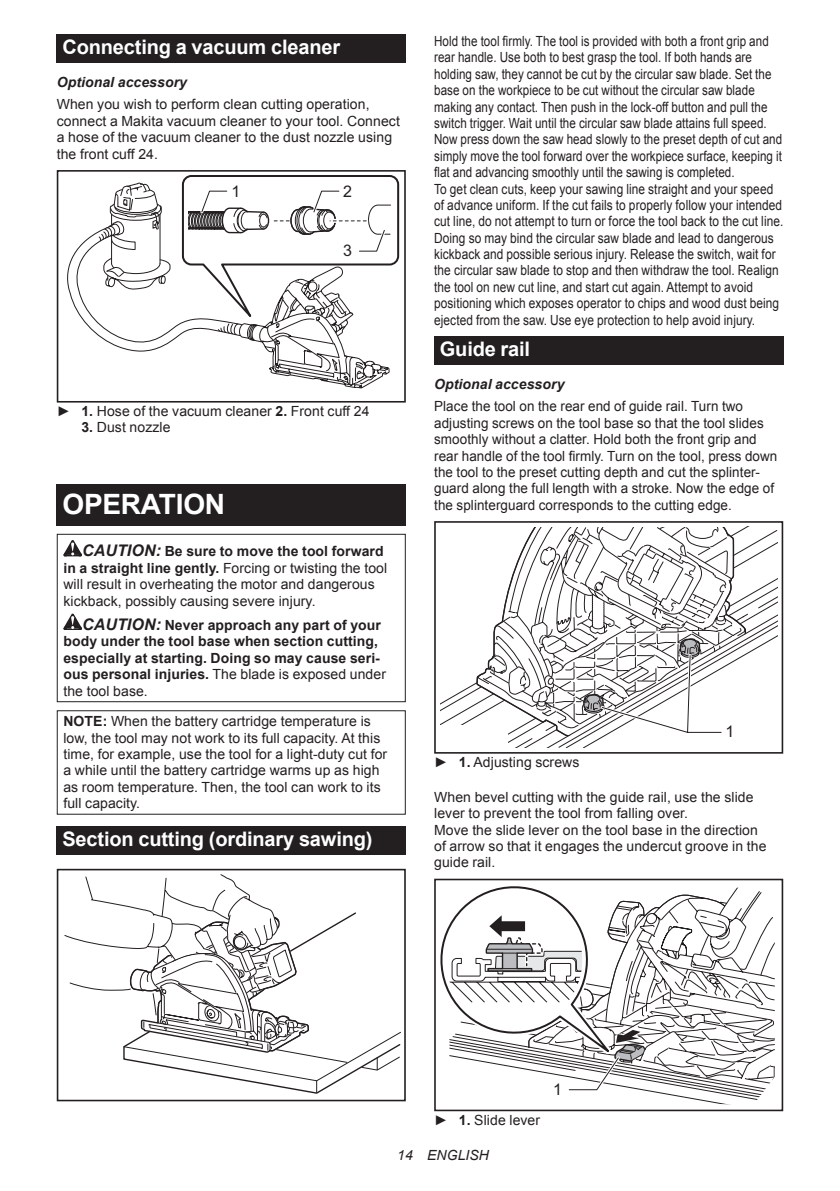
<style>
.page{position:relative;width:840px;height:1191px;background:#fff}
.page>*{position:absolute;margin:0;border:0;box-sizing:border-box;transform-origin:0 0}
.t1{font:700 28px "Arial";letter-spacing:-.01em;color:#fff}
.t2{font:700 20px "Arial";letter-spacing:-.01em;color:#fff}
.t3{font:16px "Arial";color:#231f20}
.t4{font:14px/16.4px "Arial";letter-spacing:.005em;color:#231f20;scale:.83 1}
.t5{font:14px/16.4px "Arial";letter-spacing:.005em;color:#231f20}
.t6{font:14px/16.4px "Arial";letter-spacing:.005em;color:#231f20;scale:.96 1}
.t7{font:700 14px/16.4px "Arial";letter-spacing:.005em;color:#231f20}
.t8{font:italic 700 14px "Arial";letter-spacing:.005em;color:#231f20}
.t9{font:italic 14px "Arial";letter-spacing:.005em;color:#231f20}
.s1{font-weight:700}
.s2{font-weight:700;font-style:italic;font-size:16px}
.s3{font-style:italic;font-size:16px}
.s4{font-weight:400}
</style>
<div class="page">
<div style="left:57px;top:34px;width:348px;height:29px;background:#231f20"></div>
<div style="left:57px;top:170px;width:348px;height:232px;border:2px solid #231f20"></div>
<svg style="left:67px;top:175px;width:333px;height:213px"></svg>
<div style="left:57px;top:485px;width:348px;height:41px;background:#231f20"></div>
<svg style="left:63px;top:540px;width:19px;height:16px"></svg>
<svg style="left:63px;top:613px;width:19px;height:17px"></svg>
<div style="left:57px;top:534px;width:348px;height:168px;border:1px solid #231f20"></div>
<div style="left:57px;top:710px;width:348px;height:104px;border:1px solid #231f20"></div>
<div style="left:57px;top:826px;width:348px;height:28px;background:#231f20"></div>
<svg style="left:64px;top:874px;width:337px;height:219px"></svg>
<div style="left:57px;top:1073px;width:73px;height:28px;background:#fff"></div>
<div style="left:57px;top:868px;width:348px;height:233px;border:2px solid #231f20"></div>
<div style="left:434px;top:336px;width:348px;height:28px;background:#231f20"></div>
<svg style="left:440px;top:676px;width:37px;height:49px"></svg>
<div style="left:434px;top:521px;width:348px;height:232px;border:2px solid #231f20"></div>
<svg style="left:477px;top:527px;width:300px;height:226px"></svg>
<div style="left:434px;top:878px;width:348px;height:233px;border:2px solid #231f20"></div>
<svg style="left:434px;top:878px;width:340px;height:226px"></svg>
<h2 class="t2" style="left:62px;top:34px;width:279px">Connecting a vacuum cleaner</h2>
<p class="t8" style="left:57px;top:73px;width:132px">Optional accessory</p>
<p class="t5" style="left:57px;top:96px;width:344px">When you wish to perform clean cutting operation, connect a Makita vacuum cleaner to your tool. Connect a hose of the vacuum cleaner to the dust nozzle using the front cuff 24.</p>
<p class="t3" style="left:231px;top:181px;width:10px">1</p>
<p class="t3" style="left:343px;top:181px;width:10px">2</p>
<p class="t3" style="left:343px;top:240px;width:10px">3</p>
<p class="t5" style="left:57px;top:403px;width:314px">► <span class="s1">1.</span> Hose of the vacuum cleaner <span class="s1">2.</span> Front cuff 24</p>
<p class="t5" style="left:81px;top:419px;width:90px"><span class="s1">3.</span> Dust nozzle</p>
<h1 class="t1" style="left:62px;top:486px;width:164px">OPERATION</h1>
<p class="t5" style="left:63px;top:543px;width:325px;text-indent:19px"><span class="s2">CAUTION:</span> <span class="s1">Be sure to move the tool forward in a straight line gently.</span> Forcing or twisting the tool will result in overheating the motor and dangerous kickback, possibly causing severe injury.</p>
<p class="t7" style="left:63px;top:617px;width:324px;text-indent:19px"><span class="s3">CAUTION:</span> Never approach any part of your body under the tool base when section cutting, especially at starting. Doing so may cause seri&shy;ous personal injuries. <span class="s4">The blade is exposed under the tool base.</span></p>
<p class="t5" style="left:63px;top:713px;width:325px"><span class="s1">NOTE:</span> When the battery cartridge temperature is low, the tool may not work to its full capacity. At this time, for example, use the tool for a light-duty cut for a while until the battery cartridge warms up as high as room temperature. Then, the tool can work to its full capacity.</p>
<h2 class="t2" style="left:62px;top:825px;width:311px">Section cutting (ordinary sawing)</h2>
<p class="t4" style="left:434px;top:33px;width:422px">Hold the tool firmly. The tool is provided with both a front grip and rear handle. Use both to best grasp the tool. If both hands are holding saw, they cannot be cut by the circular saw blade. Set the base on the workpiece to be cut without the circular saw blade making any contact. Then push in the lock-off button and pull the switch trigger. Wait until the circular saw blade attains full speed.<br>Now press down the saw head slowly to the preset depth of cut and simply move the tool forward over the workpiece surface, keeping it flat and advancing smoothly until the sawing is completed.<br>To get clean cuts, keep your sawing line straight and your speed of advance uniform. If the cut fails to properly follow your intended cut line, do not attempt to turn or force the tool back to the cut line.<br>Doing so may bind the circular saw blade and lead to dangerous kickback and possible serious injury. Release the switch, wait for the circular saw blade to stop and then withdraw the tool. Realign the tool on new cut line, and start cut again. Attempt to avoid positioning which exposes operator to chips and wood dust being ejected from the saw. Use eye protection to help avoid injury.</p>
<h2 class="t2" style="left:439px;top:335px;width:92px">Guide rail</h2>
<p class="t8" style="left:434px;top:375px;width:132px">Optional accessory</p>
<p class="t6" style="left:434px;top:398px;width:359px">Place the tool on the rear end of guide rail. Turn two adjusting screws on the tool base so that the tool slides smoothly without a clatter. Hold both the front grip and rear handle of the tool firmly. Turn on the tool, press down the tool to the preset cutting depth and cut the splinter&shy;guard along the full length with a stroke. Now the edge of the splinterguard corresponds to the cutting edge.</p>
<p class="t3" style="left:725px;top:721px;width:10px">1</p>
<p class="t5" style="left:434px;top:754px;width:147px">► <span class="s1">1.</span> Adjusting screws</p>
<p class="t5" style="left:434px;top:788px;width:333px">When bevel cutting with the guide rail, use the slide lever to prevent the tool from falling over.<br>Move the slide lever on the tool base in the direction of arrow so that it engages the undercut groove in the guide rail.</p>
<p class="t5" style="left:434px;top:1111px;width:107px">► <span class="s1">1.</span> Slide lever</p>
<p class="t3" style="left:552px;top:1078px;width:10px">1</p>
<p class="t9" style="left:397px;top:1146px;width:93px">14 ENGLISH</p>
</div>
